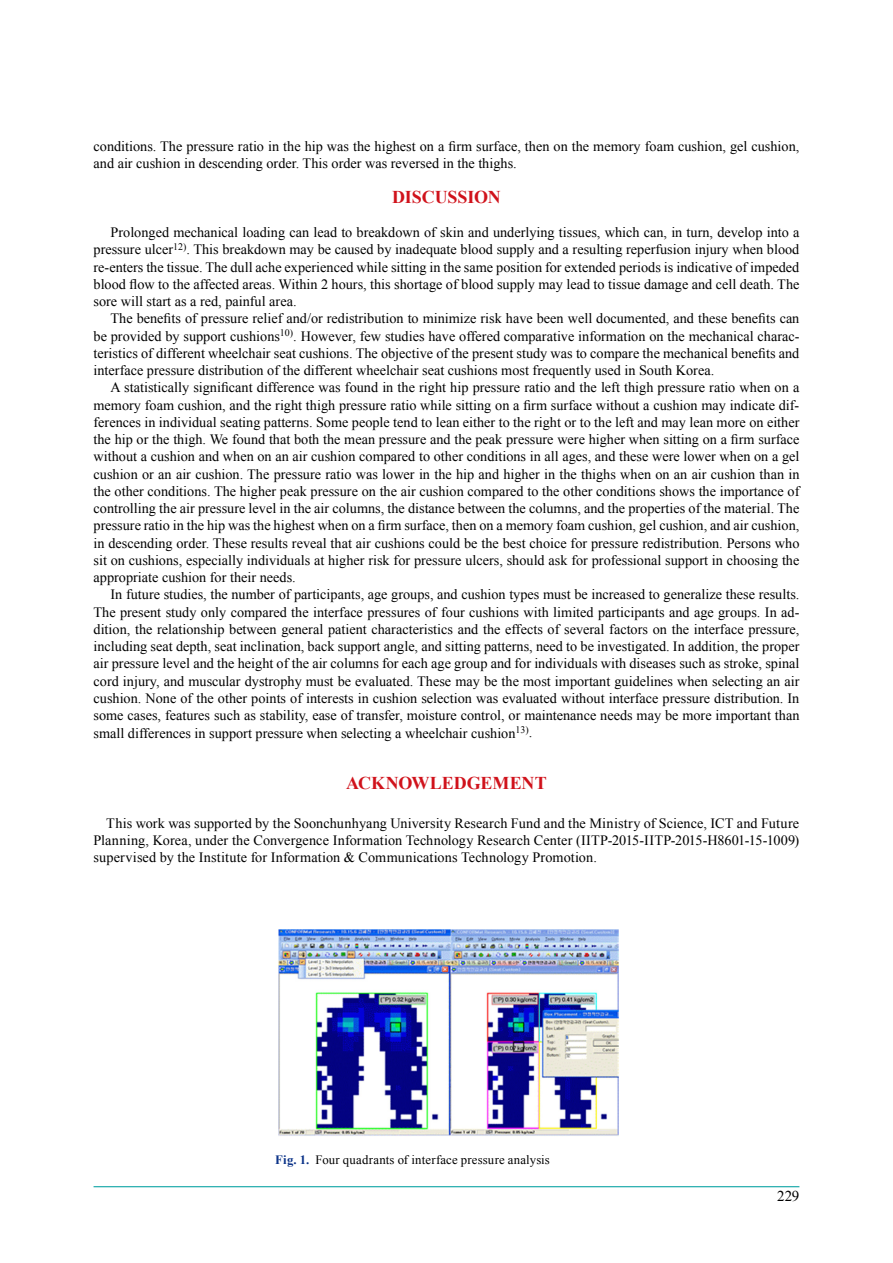
<style>
.page{position:relative;width:893px;height:1263px;background:#fff}
.page>*{position:absolute;margin:0;border:0;box-sizing:border-box;transform-origin:0 0}
.t1{font:700 18px "Times New Roman";letter-spacing:-.005em;color:#d0121b}
.t2{font:15px "Times New Roman";color:#000}
.t3{font:14.25px/17.2px "Times New Roman";color:#000;text-align:justify}
.t4{font:12.75px "Times New Roman";letter-spacing:.015em;color:#000}
.s1{font-weight:700;color:#0c3388}
</style>
<div class="page">
<hr style="left:94px;top:1186px;width:705px;height:1px;background:#009fa1">
<img style="left:278px;top:930px;width:340px;height:206px">
<p class="t3" style="left:94px;top:137px;width:707px">conditions. The pressure ratio in the hip was the highest on a firm surface, then on the memory foam cushion, gel cushion, and air cushion in descending order. This order was reversed in the thighs.</p>
<p class="t1" style="left:392px;top:184px;width:110px">DISCUSSION</p>
<p class="t3" style="left:94px;top:223px;width:707px;text-indent:17px">Prolonged mechanical loading can lead to breakdown of skin and underlying tissues, which can, in turn, develop into a pressure ulcer<sup>12)</sup>. This breakdown may be caused by inadequate blood supply and a resulting reperfusion injury when blood re-enters the tissue. The dull ache experienced while sitting in the same position for extended periods is indicative of impeded blood flow to the affected areas. Within 2 hours, this shortage of blood supply may lead to tissue damage and cell death. The sore will start as a red, painful area.</p>
<p class="t3" style="left:94px;top:310px;width:707px;text-indent:17px">The benefits of pressure relief and/or redistribution to minimize risk have been well documented, and these benefits can be provided by support cushions<sup>10)</sup>. However, few studies have offered comparative information on the mechanical charac&shy;teristics of different wheelchair seat cushions. The objective of the present study was to compare the mechanical benefits and interface pressure distribution of the different wheelchair seat cushions most frequently used in South Korea.</p>
<p class="t3" style="left:94px;top:379px;width:707px;text-indent:17px">A statistically significant difference was found in the right hip pressure ratio and the left thigh pressure ratio when on a memory foam cushion, and the right thigh pressure ratio while sitting on a firm surface without a cushion may indicate dif&shy;ferences in individual seating patterns. Some people tend to lean either to the right or to the left and may lean more on either the hip or the thigh. We found that both the mean pressure and the peak pressure were higher when sitting on a firm surface without a cushion and when on an air cushion compared to other conditions in all ages, and these were lower when on a gel cushion or an air cushion. The pressure ratio was lower in the hip and higher in the thighs when on an air cushion than in the other conditions. The higher peak pressure on the air cushion compared to the other conditions shows the importance of controlling the air pressure level in the air columns, the distance between the columns, and the properties of the material. The pressure ratio in the hip was the highest when on a firm surface, then on a memory foam cushion, gel cushion, and air cushion, in descending order. These results reveal that air cushions could be the best choice for pressure redistribution. Persons who sit on cushions, especially individuals at higher risk for pressure ulcers, should ask for professional support in choosing the appropriate cushion for their needs.</p>
<p class="t3" style="left:94px;top:586px;width:707px;text-indent:17px">In future studies, the number of participants, age groups, and cushion types must be increased to generalize these results.<br>The present study only compared the interface pressures of four cushions with limited participants and age groups. In ad&shy;dition, the relationship between general patient characteristics and the effects of several factors on the interface pressure, including seat depth, seat inclination, back support angle, and sitting patterns, need to be investigated. In addition, the proper air pressure level and the height of the air columns for each age group and for individuals with diseases such as stroke, spinal cord injury, and muscular dystrophy must be evaluated. These may be the most important guidelines when selecting an air cushion. None of the other points of interests in cushion selection was evaluated without interface pressure distribution. In some cases, features such as stability, ease of transfer, moisture control, or maintenance needs may be more important than small differences in support pressure when selecting a wheelchair cushion<sup>13)</sup>.</p>
<p class="t1" style="left:346px;top:771px;width:202px">ACKNOWLEDGEMENT</p>
<p class="t3" style="left:94px;top:814px;width:707px;text-indent:13px">This work was supported by the Soonchunhyang University Research Fund and the Ministry of Science, ICT and Future Planning, Korea, under the Convergence Information Technology Research Center (IITP-2015-IITP-2015-H8601-15-1009) supervised by the Institute for Information &amp; Communications Technology Promotion.</p>
<p class="t4" style="left:275px;top:1151px;width:276px"><span class="s1">Fig. 1.</span> Four quadrants of interface pressure analysis</p>
<p class="t2" style="left:777px;top:1185px;width:24px">229</p>
</div>
